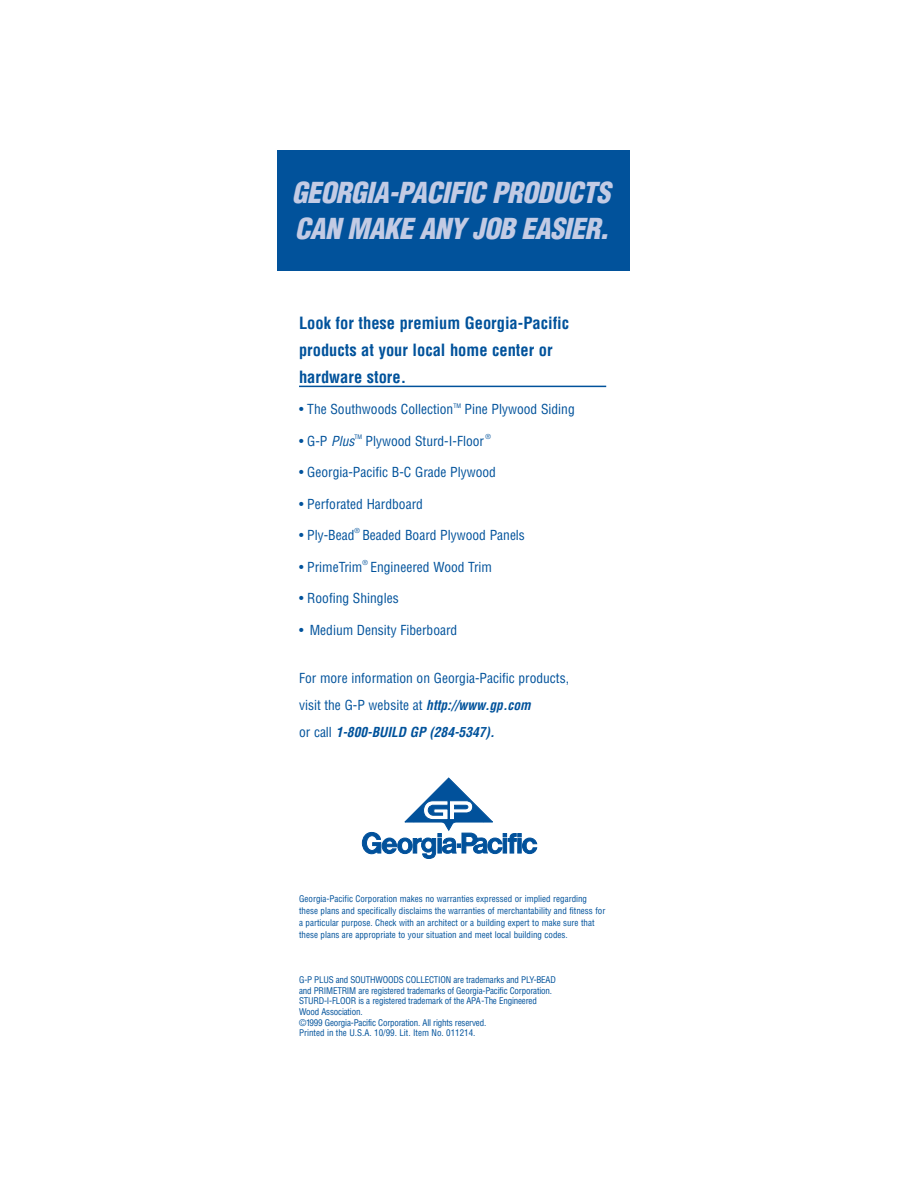
<style>
.page{position:relative;width:918px;height:1188px;background:#fff}
.page>*{position:absolute;margin:0;border:0;box-sizing:border-box;transform-origin:0 0}
.t1{font:italic 900 condensed 28.2px/36.8px "Helvetica";letter-spacing:-.02em;color:#c3cbe4}
.t2{font:700 condensed 16.5px/27px "Helvetica";color:#01529b}
.t3{font:condensed 13.5px/27px "Helvetica";color:#01529b}
.t4{font:condensed 9px/10.6px "Helvetica";letter-spacing:-.02em;color:#01529b}
.t5{font:condensed 9px/12px "Helvetica";color:#01529b}
.t6{font:condensed 6.75px "Helvetica";color:#01529b}
.t7{font:condensed 6px "Helvetica";color:#01529b}
.s1{font-style:italic}
.s2{font-weight:700;font-style:italic}
</style>
<div class="page">
<div style="left:277px;top:151px;width:352px;height:120px;background:#01529b"></div>
<hr style="left:299px;top:386px;width:307px;height:1px;background:#01529b">
<svg style="left:362px;top:778px;width:175px;height:81px"></svg>
<h1 class="t1" style="left:292px;top:176px;width:326px">GEORGIA-PACIFIC PRODUCTS<br>CAN MAKE ANY JOB EASIER.</h1>
<p class="t2" style="left:299px;top:310px;width:272px">Look for these premium Georgia-Pacific products at your local home center or hardware store.</p>
<p class="t3" style="left:299px;top:397px;width:156px">• The Southwoods Collection</p>
<p class="t7" style="left:453px;top:403px;width:9px">TM</p>
<p class="t3" style="left:465px;top:397px;width:112px">Pine Plywood Siding</p>
<p class="t3" style="left:299px;top:428px;width:60px">• G - P <span class="s1">Plus</span></p>
<p class="t7" style="left:354px;top:435px;width:9px">TM</p>
<p class="t3" style="left:366px;top:428px;width:120px">Plywood Sturd-I-Floor</p>
<p class="t6" style="left:485px;top:434px;width:7px">®</p>
<p class="t3" style="left:299px;top:460px;width:199px">• Georgia-Pacific B-C Grade Plywood</p>
<p class="t3" style="left:299px;top:491px;width:125px">• Perforated Hardboard</p>
<p class="t3" style="left:299px;top:523px;width:57px">• Ply-Bead</p>
<p class="t6" style="left:354px;top:528px;width:7px">®</p>
<p class="t3" style="left:362px;top:523px;width:164px">Beaded Board Plywood Panels</p>
<p class="t3" style="left:299px;top:554px;width:65px">• PrimeTrim</p>
<p class="t6" style="left:362px;top:560px;width:7px">®</p>
<p class="t3" style="left:370px;top:554px;width:123px">Engineered Wood Trim</p>
<p class="t3" style="left:299px;top:586px;width:101px">• Roofing Shingles</p>
<p class="t3" style="left:299px;top:618px;width:160px">• Medium Density Fiberboard</p>
<p class="t3" style="left:299px;top:666px;width:272px">For more information on Georgia-Pacific products, visit the G-P website at <span class="s2">http://www.gp.com<br></span>o r c a l l <span class="s2">1-800-BUILD GP (284-5347).</span></p>
<p class="t5" style="left:299px;top:893px;width:308px">Georgia-Pacific Corporation makes no warranties expressed or implied regarding these plans and specifically disclaims the warranties of merchantability and fitness for a particular purpose. Check with an architect or a building expert to make sure that these plans are appropriate to your situation and meet local building codes.</p>
<p class="t4" style="left:299px;top:975px;width:258px">G-P PLUS and SOUTHWOODS COLLECTION are trademarks and PLY-BEAD and PRIMETRIM are registered trademarks of Georgia-Pacific Corporation.<br>STURD-I-FLOOR is a registered trademark of the APA-The Engineered Wood Association.<br>©1999 Georgia-Pacific Corporation. All rights reserved.<br>Printed in the U.S.A. 10/99. Lit. Item No. 011214.</p>
</div>
